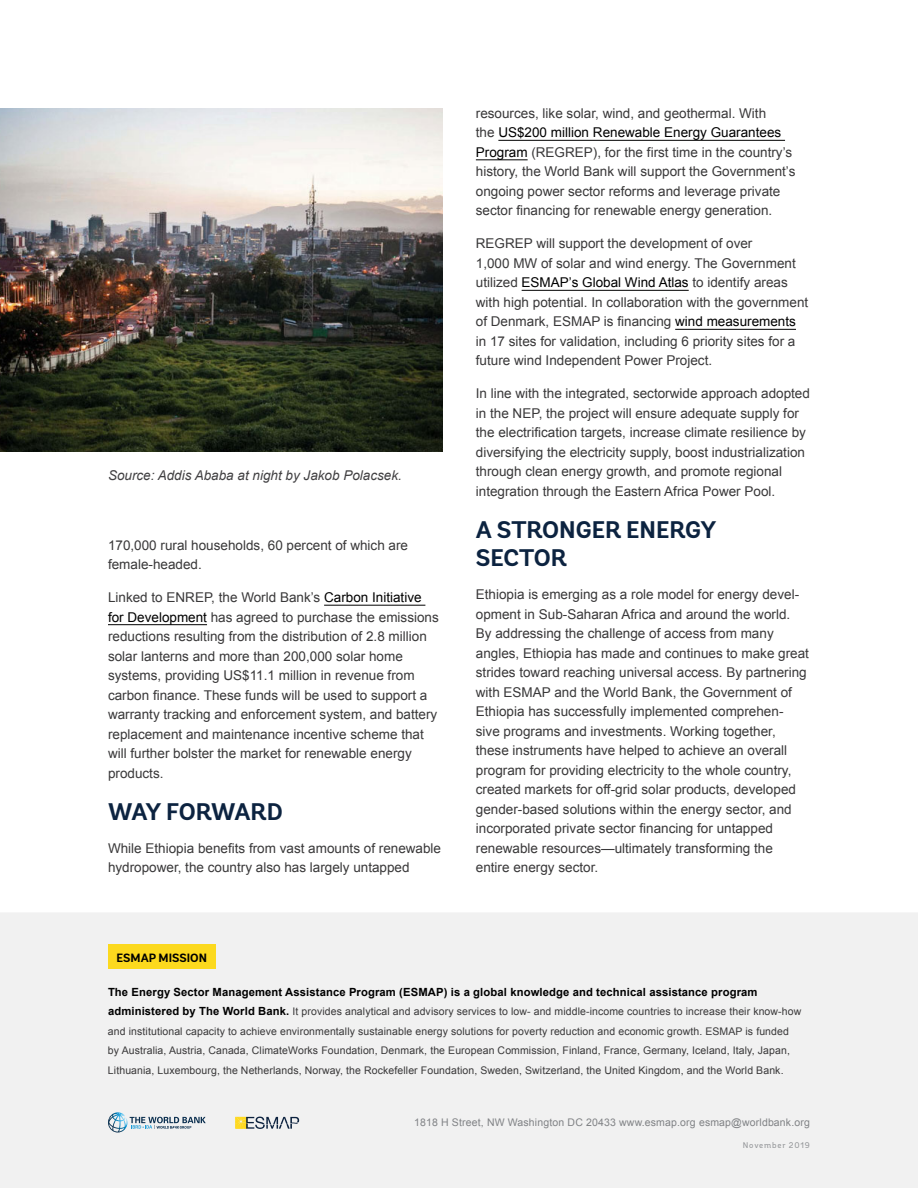
<style>
.page{position:relative;width:918px;height:1188px;background:#fff}
.page>*{position:absolute;margin:0;border:0;box-sizing:border-box;transform-origin:0 0}
.t1{font:700 24px/28.5px "Andes";color:#0c2340}
.t2{font:700 24px "Andes";letter-spacing:-.02em;color:#0c2340}
.t3{font:13.5px/19.5px "Arial";color:#393839}
.t4{font:italic 13.5px "Arial";color:#414042}
.t5{font:700 12px "Andes";color:#000}
.t6{font:700 11.25px "Arial";letter-spacing:.01em;color:#000}
.t7{font:10.5px/19.5px "Arial";letter-spacing:.01em;color:#393839}
.t8{font:10.5px "Arial";letter-spacing:.015em;color:#808285}
.t9{font:8.25px "Andes";letter-spacing:.1em;color:#939598}
.s1{color:#000}
.s2{font-weight:700;font-size:11.25px;color:#000}
</style>
<div class="page">
<hr style="left:324px;top:605px;width:101px;height:1px;background:#000">
<hr style="left:108px;top:624px;width:99px;height:1px;background:#000">
<div style="left:0;top:913px;width:918px;height:275px;background:#f1f1f1"></div>
<div style="left:108px;top:944px;width:108px;height:25px;background:#fcd91e"></div>
<svg style="left:108px;top:1112px;width:98px;height:21px"></svg>
<svg style="left:235px;top:1117px;width:64px;height:12px"></svg>
<hr style="left:498px;top:140px;width:287px;height:1px;background:#000">
<hr style="left:476px;top:159px;width:52px;height:1px;background:#000">
<hr style="left:522px;top:290px;width:167px;height:1px;background:#000">
<hr style="left:675px;top:329px;width:121px;height:1px;background:#000">
<img style="left:0;top:108px;width:442px;height:344px">
<p class="t4" style="left:108px;top:466px;width:295px">Source: Addis Ababa at night by Jakob Polacsek.</p>
<p class="t3" style="left:108px;top:535px;width:302px">170,000 rural households, 60 percent of which are female-headed.</p>
<p class="t3" style="left:108px;top:588px;width:332px">Linked to ENREP, the World Bank’s <span class="s1">Carbon Initiative for Development</span> has agreed to purchase the emissions reductions resulting from the distribution of 2.8 million solar lanterns and more than 200,000 solar home systems, providing US$11.1 million in revenue from carbon finance. These funds will be used to support a warranty tracking and enforcement system, and battery replacement and maintenance incentive scheme that will further bolster the market for renewable energy products.</p>
<h1 class="t2" style="left:108px;top:796px;width:176px">WAY FORWARD</h1>
<p class="t3" style="left:108px;top:838px;width:335px">While Ethiopia benefits from vast amounts of renewable hydropower, the country also has largely untapped</p>
<p class="t5" style="left:117px;top:950px;width:92px">ESMAP MISSION</p>
<p class="t3" style="left:476px;top:103px;width:321px">resources, like solar, wind, and geothermal. With<br>the <span class="s1">US$200 million Renewable Energy Guarantees Program</span> (REGREP), for the first time in the country’s history, the World Bank will support the Government’s ongoing power sector reforms and leverage private sector financing for renewable energy generation.</p>
<p class="t3" style="left:476px;top:234px;width:334px">REGREP will support the development of over<br>1,000 MW of solar and wind energy. The Government utilized <span class="s1">ESMAP’s Global Wind Atlas</span> to identify areas with high potential. In collaboration with the government of Denmark, ESMAP is financing <span class="s1">wind measurements </span>in 17 sites for validation, including 6 priority sites for a future wind Independent Power Project.</p>
<p class="t3" style="left:476px;top:384px;width:336px">In line with the integrated, sectorwide approach adopted in the NEP, the project will ensure adequate supply for the electrification targets, increase climate resilience by diversifying the electricity supply, boost industrialization through clean energy growth, and promote regional integration through the Eastern Africa Power Pool.</p>
<h1 class="t1" style="left:476px;top:516px;width:242px">A STRONGER ENERGY<br>SECTOR</h1>
<p class="t3" style="left:476px;top:585px;width:335px">Ethiopia is emerging as a role model for energy devel&shy;opment in Sub-Saharan Africa and around the world.<br>By addressing the challenge of access from many angles, Ethiopia has made and continues to make great strides toward reaching universal access. By partnering with ESMAP and the World Bank, the Government of Ethiopia has successfully implemented comprehen&shy;sive programs and investments. Working together, these instruments have helped to achieve an overall program for providing electricity to the whole country, created markets for off-grid solar products, developed gender-based solutions within the energy sector, and incorporated private sector financing for untapped renewable resources—ultimately transforming the entire energy sector.</p>
<p class="t6" style="left:108px;top:985px;width:651px">The Energy Sector Management Assistance Program (ESMAP) is a global knowledge and technical assistance program</p>
<p class="t7" style="left:108px;top:1002px;width:695px"><span class="s2">administered by The World Bank.</span> It provides analytical and advisory services to low- and middle-income countries to increase their know-how and institutional capacity to achieve environmentally sustainable energy solutions for poverty reduction and economic growth. ESMAP is funded by Australia, Austria, Canada, ClimateWorks Foundation, Denmark, the European Commission, Finland, France, Germany, Iceland, Italy, Japan, Lithuania, Luxembourg, the Netherlands, Norway, the Rockefeller Foundation, Sweden, Switzerland, the United Kingdom, and the World Bank.</p>
<p class="t8" style="left:414px;top:1116px;width:397px">1818 H Street, NW Washington DC 20433 www.esmap.org esmap@worldbank.org</p>
<p class="t9" style="left:743px;top:1140px;width:69px">November 2019</p>
</div>
